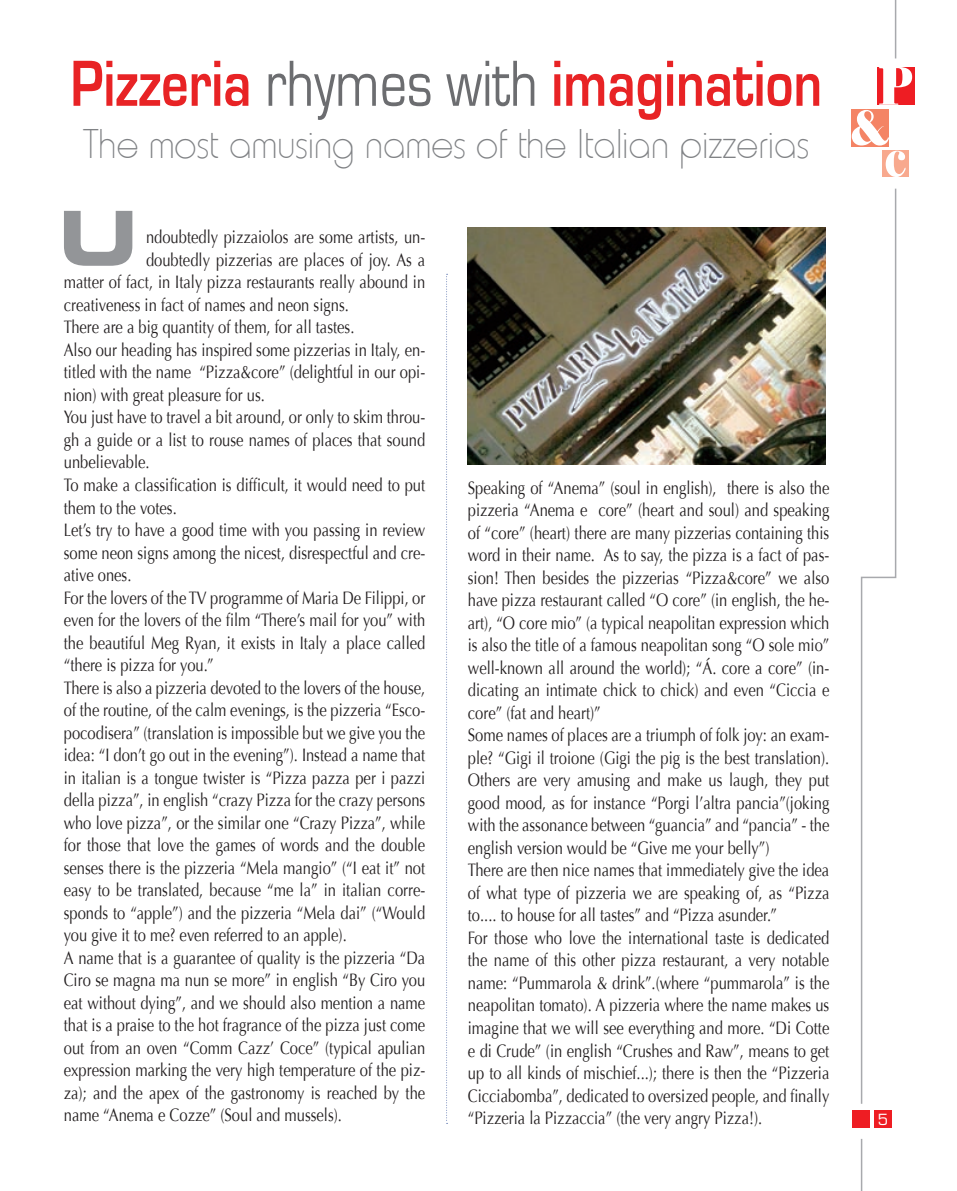
<style>
.page{position:relative;width:957px;height:1191px;background:#fff}
.page>*{position:absolute;margin:0;border:0;box-sizing:border-box;transform-origin:0 0}
.t1{font:75px "Eurostile Bold Extended Two";color:#939598}
.t2{font:700 67.5px "Eurostile";color:#e82325;scale:.8 1}
.t3{font:100 42.25px "Hammer";color:#808285}
.t4{font:18px/22.5px "Optima";color:#231f20;scale:.82 1}
.t5{font:15px "Eurostile";color:#fff}
.s1{font-weight:400;color:#6c6d70}
</style>
<div class="page">
<svg style="left:446px;top:274px;width:1px;height:850px"></svg>
<img style="left:468px;top:228px;width:358px;height:236px">
<div style="left:852px;top:1110px;width:17px;height:17px;background:#ee1d23"></div>
<div style="left:874px;top:1110px;width:17px;height:17px;background:#ee1d23"></div>
<hr style="left:895px;top:0;width:1px;height:58px;background:#a8a9ad">
<hr style="left:861px;top:1138px;width:1px;height:53px;background:#a8a9ad">
<svg style="left:860px;top:188px;width:37px;height:916px"></svg>
<div style="left:877px;top:67px;width:37px;height:38px;background:#ee1d23"></div>
<svg style="left:851px;top:145px;width:38px;height:1px"></svg>
<svg style="left:851px;top:67px;width:61px;height:78px"></svg>
<div style="left:882px;top:151px;width:27px;height:26px;background:#f8a98e"></div>
<svg style="left:885px;top:151px;width:20px;height:26px"></svg>
<h2 class="t2" style="left:70px;top:52px;width:941px">Pizzeria <span class="s1">rhymes with</span> imagination</h2>
<h3 class="t3" style="left:83px;top:121px;width:727px">The most amusing names of the Italian pizzerias</h3>
<h1 class="t1" style="left:58px;top:209px;width:81px">U</h1>
<p class="t4" style="left:146px;top:226px;width:342px">ndoubtedly pizzaiolos are some artists, un-</p>
<p class="t4" style="left:146px;top:249px;width:342px">doubtedly pizzerias are places of joy. As a</p>
<p class="t4" style="left:64px;top:271px;width:442px">matter of fact, in Italy pizza restaurants really abound in</p>
<p class="t4" style="left:64px;top:294px;width:349px">creativeness in fact of names and neon signs.</p>
<p class="t4" style="left:64px;top:316px;width:356px">There are a big quantity of them, for all tastes.</p>
<p class="t4" style="left:64px;top:339px;width:442px">Also our heading has inspired some pizzerias in Italy, en-</p>
<p class="t4" style="left:64px;top:361px;width:442px">titled with the name “Pizza&amp;core” (delightful in our opi-</p>
<p class="t4" style="left:64px;top:384px;width:247px">nion) with great pleasure for us.</p>
<p class="t4" style="left:64px;top:406px;width:442px">You just have to travel a bit around, or only to skim throu-</p>
<p class="t4" style="left:64px;top:429px;width:442px">gh a guide or a list to rouse names of places that sound</p>
<p class="t4" style="left:64px;top:451px;width:106px">unbelievable.</p>
<p class="t4" style="left:64px;top:474px;width:442px">To make a classification is difficult, it would need to put</p>
<p class="t4" style="left:64px;top:496px;width:139px">them to the votes.</p>
<p class="t4" style="left:64px;top:519px;width:442px">Let’s try to have a good time with you passing in review</p>
<p class="t4" style="left:64px;top:541px;width:442px">some neon signs among the nicest, disrespectful and cre-</p>
<p class="t4" style="left:64px;top:564px;width:84px">ative ones.</p>
<p class="t4" style="left:64px;top:586px;width:442px">For the lovers of the TV programme of Maria De Filippi, or</p>
<p class="t4" style="left:64px;top:609px;width:442px">even for the lovers of the film “There’s mail for you” with</p>
<p class="t4" style="left:64px;top:631px;width:442px">the beautiful Meg Ryan, it exists in Italy a place called</p>
<p class="t4" style="left:64px;top:654px;width:184px">“there is pizza for you.”</p>
<p class="t4" style="left:64px;top:676px;width:442px">There is also a pizzeria devoted to the lovers of the house,</p>
<p class="t4" style="left:64px;top:699px;width:442px">of the routine, of the calm evenings, is the pizzeria “Esco-</p>
<p class="t4" style="left:64px;top:721px;width:442px">pocodisera” (translation is impossible but we give you the</p>
<p class="t4" style="left:64px;top:744px;width:442px">idea: “I don’t go out in the evening”). Instead a name that</p>
<p class="t4" style="left:64px;top:766px;width:442px">in italian is a tongue twister is “Pizza pazza per i pazzi</p>
<p class="t4" style="left:64px;top:789px;width:442px">della pizza”, in english “crazy Pizza for the crazy persons</p>
<p class="t4" style="left:64px;top:811px;width:442px">who love pizza”, or the similar one “Crazy Pizza”, while</p>
<p class="t4" style="left:64px;top:834px;width:442px">for those that love the games of words and the double</p>
<p class="t4" style="left:64px;top:856px;width:442px">senses there is the pizzeria “Mela mangio” (“I eat it” not</p>
<p class="t4" style="left:64px;top:879px;width:442px">easy to be translated, because “me la” in italian corre-</p>
<p class="t4" style="left:64px;top:901px;width:442px">sponds to “apple”) and the pizzeria “Mela dai” (“Would</p>
<p class="t4" style="left:64px;top:924px;width:347px">you give it to me? even referred to an apple).</p>
<p class="t4" style="left:64px;top:946px;width:442px">A name that is a guarantee of quality is the pizzeria “Da</p>
<p class="t4" style="left:64px;top:969px;width:442px">Ciro se magna ma nun se more” in english “By Ciro you</p>
<p class="t4" style="left:64px;top:991px;width:442px">eat without dying”, and we should also mention a name</p>
<p class="t4" style="left:64px;top:1014px;width:442px">that is a praise to the hot fragrance of the pizza just come</p>
<p class="t4" style="left:64px;top:1036px;width:442px">out from an oven “Comm Cazz’ Coce” (typical apulian</p>
<p class="t4" style="left:64px;top:1059px;width:442px">expression marking the very high temperature of the piz-</p>
<p class="t4" style="left:64px;top:1081px;width:442px">za); and the apex of the gastronomy is reached by the</p>
<p class="t4" style="left:64px;top:1104px;width:341px">name “Anema e Cozze” (Soul and mussels).</p>
<p class="t4" style="left:468px;top:476px;width:442px">Speaking of “Anema” (soul in english), there is also the pizzeria “Anema e core” (heart and soul) and speaking of “core” (heart) there are many pizzerias containing this word in their name. As to say, the pizza is a fact of pas&shy;sion! Then besides the pizzerias “Pizza&amp;core” we also have pizza restaurant called “O core” (in english, the he&shy;art), “O core mio” (a typical neapolitan expression which is also the title of a famous neapolitan song “O sole mio” well-known all around the world); “Á. core a core” (in&shy;dicating an intimate chick to chick) and even “Ciccia e core” (fat and heart)”<br>Some names of places are a triumph of folk joy: an exam&shy;ple? “Gigi il troione (Gigi the pig is the best translation).<br>Others are very amusing and make us laugh, they put good mood, as for instance “Porgi l’altra pancia”(joking with the assonance between “guancia” and “pancia” - the english version would be “Give me your belly”)<br>There are then nice names that immediately give the idea of what type of pizzeria we are speaking of, as “Pizza to.... to house for all tastes” and “Pizza asunder.”<br>For those who love the international taste is dedicated the name of this other pizza restaurant, a very notable name: “Pummarola &amp; drink”.(where “pummarola” is the neapolitan tomato). A pizzeria where the name makes us imagine that we will see everything and more. “Di Cotte e di Crude” (in english “Crushes and Raw”, means to get up to all kinds of mischief...); there is then the “Pizzeria Cicciabomba”, dedicated to oversized people, and finally “Pizzeria la Pizzaccia” (the very angry Pizza!).</p>
<p class="t5" style="left:877px;top:1113px;width:12px">5</p>
</div>
